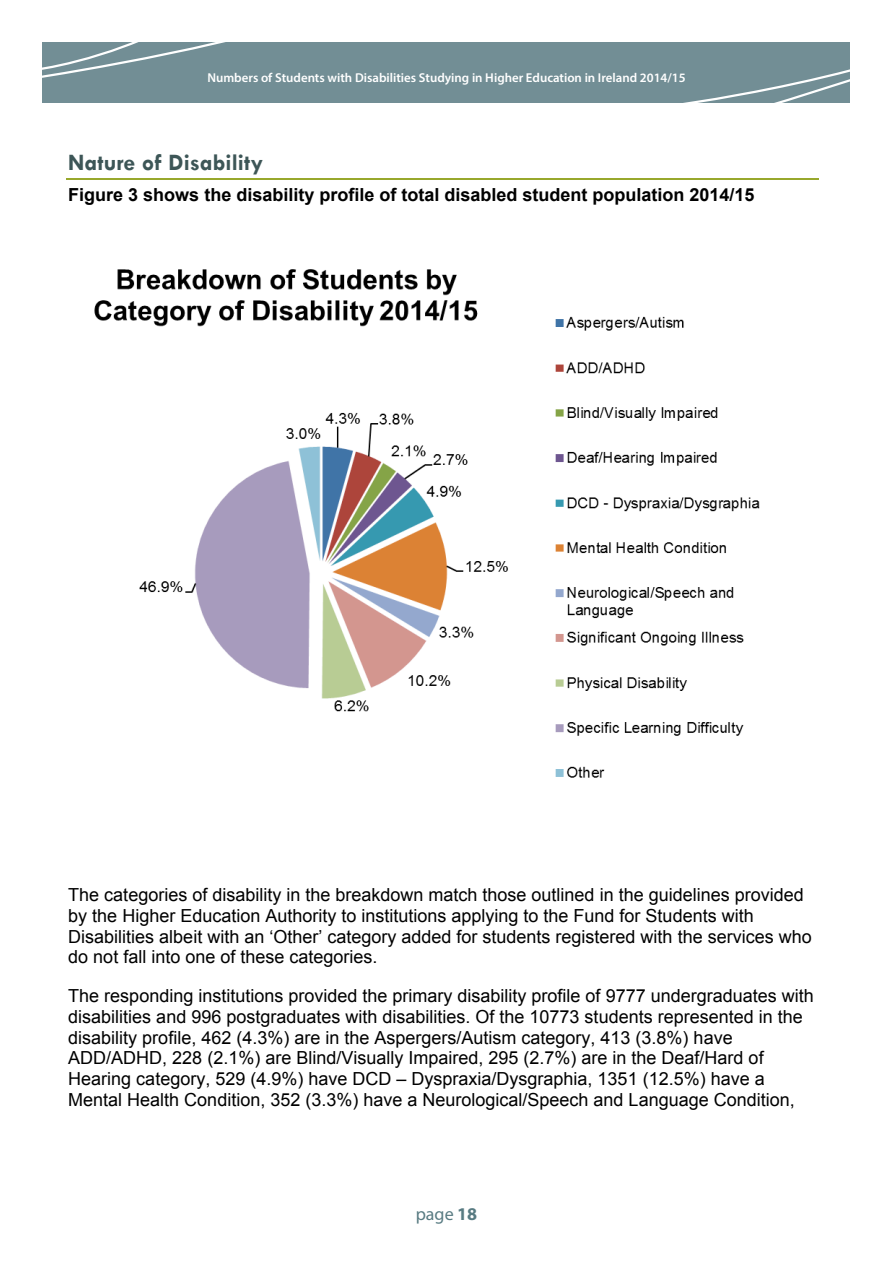
<style>
.page{position:relative;width:893px;height:1263px;background:#fff}
.page>*{position:absolute;margin:0;border:0;box-sizing:border-box;transform-origin:0 0}
.t1{font:700 23.7px "Tw Cen";letter-spacing:.005em;color:#3d5657}
.t2{font:18px/20.7px "Arial";color:#000}
.t3{font:700 18px "Arial";color:#000}
.t4{font:18px "Myriad Pro";color:#587b82}
.t5{font:600 12.9px "Myriad Pro";color:#fff}
.s1{font-weight:700}
</style>
<div class="page">
<div style="left:43px;top:42px;width:807px;height:61px;background:#728e95"></div>
<svg style="left:42px;top:42px;width:184px;height:40px"></svg>
<svg style="left:683px;top:69px;width:167px;height:34px"></svg>
<hr style="left:66px;top:179px;width:753px;height:1px;background:#98a82c">
<hr style="left:66px;top:178px;width:753px;height:1px;background:#98a82c">
<img style="left:94px;top:269px;width:666px;height:509px">
<p class="t5" style="left:207px;top:70px;width:480px">Numbers of Students with Disabilities Studying in Higher Education in Ireland 2014/15</p>
<p class="t1" style="left:68px;top:148px;width:196px">Nature of Disability</p>
<p class="t3" style="left:68px;top:183px;width:688px">Figure 3 shows the disability profile of total disabled student population 2014/15</p>
<p class="t2" style="left:68px;top:885px;width:745px">The categories of disability in the breakdown match those outlined in the guidelines provided by the Higher Education Authority to institutions applying to the Fund for Students with Disabilities albeit with an ‘Other’ category added for students registered with the services who do not fall into one of these categories.</p>
<p class="t2" style="left:68px;top:986px;width:747px">The responding institutions provided the primary disability profile of 9777 undergraduates with disabilities and 996 postgraduates with disabilities. Of the 10773 students represented in the disability profile, 462 (4.3%) are in the Aspergers/Autism category, 413 (3.8%) have ADD/ADHD, 228 (2.1%) are Blind/Visually Impaired, 295 (2.7%) are in the Deaf/Hard of Hearing category, 529 (4.9%) have DCD – Dyspraxia/Dysgraphia, 1351 (12.5%) have a Mental Health Condition, 352 (3.3%) have a Neurological/Speech and Language Condition,</p>
<p class="t4" style="left:416px;top:1203px;width:63px">page <span class="s1">18</span></p>
</div>
